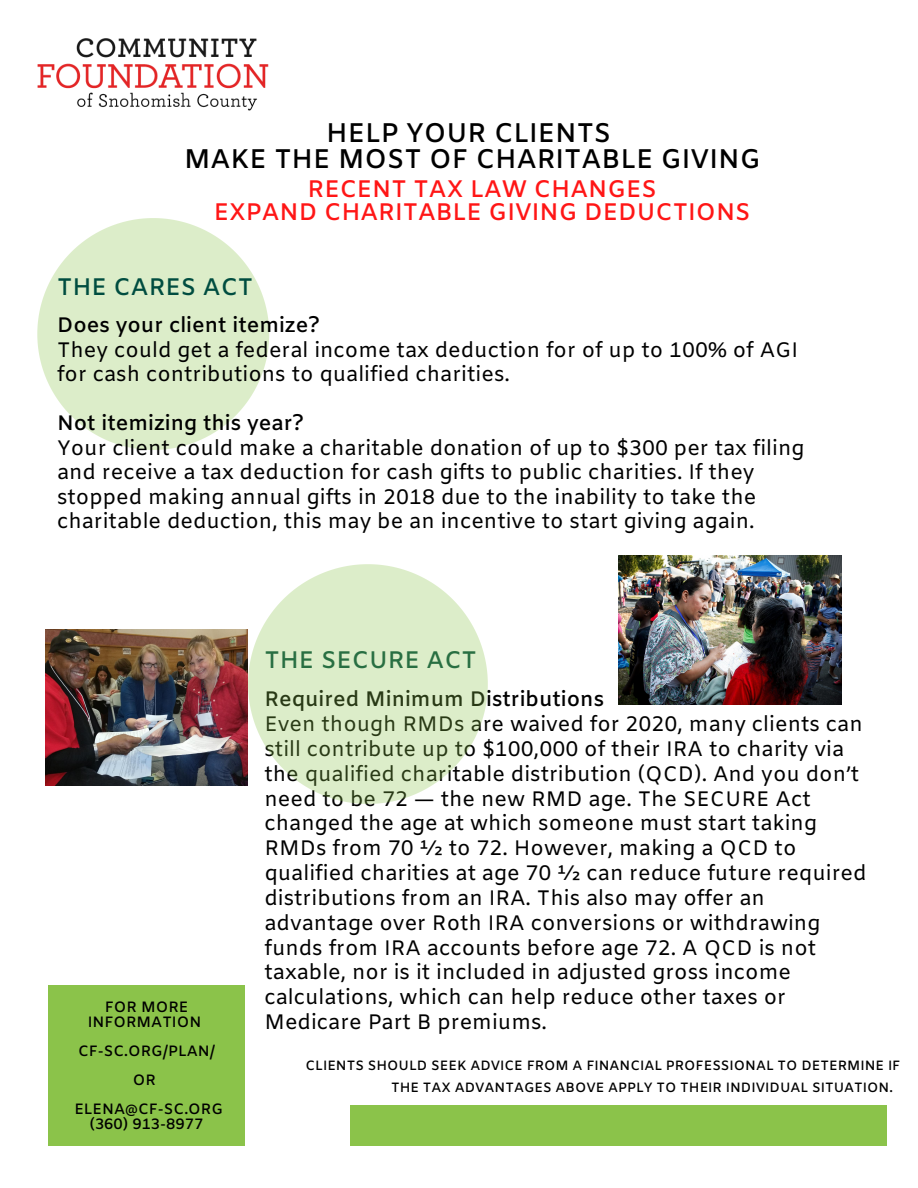
<style>
.page{position:relative;width:918px;height:1188px;background:#fff}
.page>*{position:absolute;margin:0;border:0;box-sizing:border-box;transform-origin:0 0}
.t1{font:600 27px/26.8px "Amiko";color:#000;text-align:center}
.t2{font:600 24px/23.4px "Amiko";color:#ff1616;text-align:center}
.t3{font:600 24px "Amiko";color:#004d40}
.t4{font:21px/24.9px "Amiko";color:#000}
.t5{font:600 21px "Amiko";color:#000}
.t6{font:600 15px/29.2px "Amiko";color:#000;text-align:center}
.t7{font:600 13.5px/21.5px "Amiko";color:#000}
</style>
<div class="page">
<svg style="left:37px;top:218px;width:232px;height:232px;fill:#dcedc9"></svg>
<svg style="left:248px;top:564px;width:240px;height:240px;fill:#dcedc9"></svg>
<div style="left:350px;top:1106px;width:536px;height:40px;background:#8bc34a"></div>
<img style="left:37px;top:38px;width:232px;height:73px">
<img style="left:45px;top:630px;width:203px;height:155px">
<img style="left:618px;top:556px;width:223px;height:148px">
<div style="left:48px;top:986px;width:197px;height:160px;background:#8bc34a"></div>
<p class="t1" style="left:184px;top:121px;width:578px">HELP YOUR CLIENTS<br>MAKE THE MOST OF CHARITABLE GIVING</p>
<p class="t2" style="left:214px;top:179px;width:538px">RECENT TAX LAW CHANGES<br>EXPAND CHARITABLE GIVING DEDUCTIONS</p>
<p class="t3" style="left:57px;top:273px;width:198px">THE CARES ACT</p>
<p class="t5" style="left:57px;top:313px;width:264px">Does your client itemize?</p>
<p class="t4" style="left:57px;top:339px;width:743px">They could get a federal income tax deduction for of up to 100% of AGI for cash contributions to qualified charities.</p>
<p class="t5" style="left:57px;top:411px;width:249px">Not itemizing this year?</p>
<p class="t4" style="left:57px;top:437px;width:749px">Your client could make a charitable donation of up to $300 per tax filing and receive a tax deduction for cash gifts to public charities. If they stopped making annual gifts in 2018 due to the inability to take the charitable deduction, this may be an incentive to start giving again.</p>
<p class="t6" style="left:88px;top:1001px;width:115px;line-height:14.7px">FOR MORE<br>INFORMATION</p>
<p class="t6" style="left:74px;top:1037px;width:150px">CF-SC.ORG/PLAN/<br>OR<br>ELENA@CF-SC.ORG</p>
<p class="t6" style="left:90px;top:1110px;width:115px">(360) 913-8977</p>
<p class="t3" style="left:264px;top:645px;width:214px">THE SECURE ACT</p>
<p class="t5" style="left:264px;top:687px;width:341px">Required Minimum Distributions</p>
<p class="t4" style="left:264px;top:713px;width:604px">Even though RMDs are waived for 2020, many clients can still contribute up to $100,000 of their IRA to charity via the qualified charitable distribution (QCD). And you don’t need to be 72 — the new RMD age. The SECURE Act changed the age at which someone must start taking RMDs from 70 ½ to 72. However, making a QCD to qualified charities at age 70 ½ can reduce future required distributions from an IRA. This also may offer an advantage over Roth IRA conversions or withdrawing funds from IRA accounts before age 72. A QCD is not taxable, nor is it included in adjusted gross income calculations, which can help reduce other taxes or Medicare Part B premiums.</p>
<p class="t7" style="left:391px;top:1056px;width:511px;text-indent:-86px">CLIENTS SHOULD SEEK ADVICE FROM A FINANCIAL PROFESSIONAL TO DETERMINE IF<br>THE TAX ADVANTAGES ABOVE APPLY TO THEIR INDIVIDUAL SITUATION.</p>
</div>
